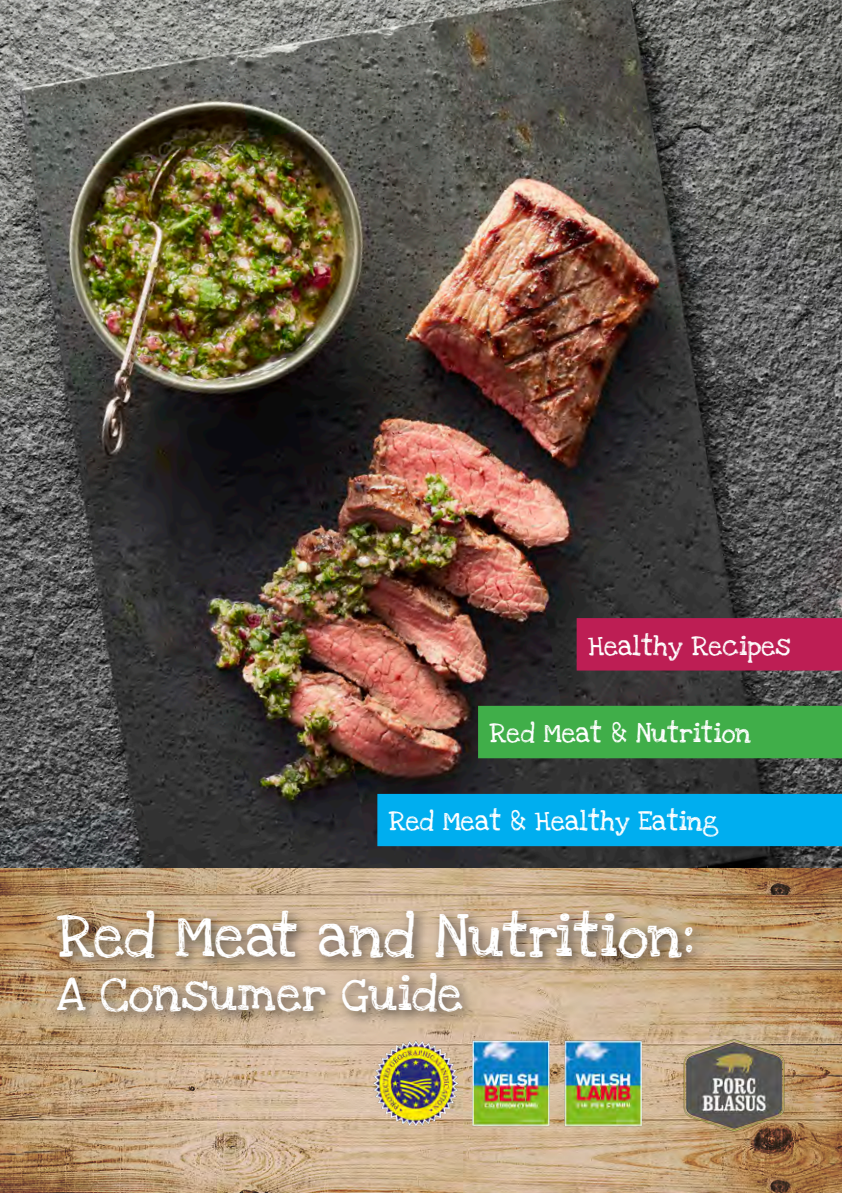
<style>
.page{position:relative;width:842px;height:1193px;background:#fff}
.page>*{position:absolute;margin:0;border:0;box-sizing:border-box;transform-origin:0 0}
.t1{font:44px "Love Ya Like A Sister";color:#fff}
.t2{font:36px "Love Ya Like A Sister";color:#fff}
.TITLE_WHITE{font:20px "Welsh Lamb Distressed";color:#fff}
</style>
<div class="page">
<img style="left:0;top:0;width:841px;height:867px">
<svg style="left:0;top:867px;width:841px;height:326px"></svg>
<div style="left:51px;top:905px;width:656px;height:121px;background:#231f20;opacity:.75"></div>
<img style="left:669px;top:1035px;width:132px;height:99px">
<img style="left:370px;top:1029px;width:280px;height:111px">
<div style="left:377px;top:794px;width:464px;height:52px;background:#00aeef"></div>
<div style="left:478px;top:706px;width:363px;height:52px;background:#40ae49"></div>
<div style="left:576px;top:618px;width:265px;height:52px;background:#bd1e54"></div>
<svg style="left:838px;top:1189px;width:4px;height:4px"></svg>
<p class="TITLE_WHITE" style="left:588px;top:629px;width:204px">Healthy Recipes</p>
<p class="TITLE_WHITE" style="left:489px;top:717px;width:263px">Red Meat &amp; Nutrition</p>
<p class="TITLE_WHITE" style="left:388px;top:805px;width:331px">Red Meat &amp; Healthy Eating</p>
<p class="t1" style="left:57px;top:900px;width:639px">Red Meat and Nutrition:</p>
<p class="t2" style="left:57px;top:964px;width:407px">A Consumer Guide</p>
</div>
